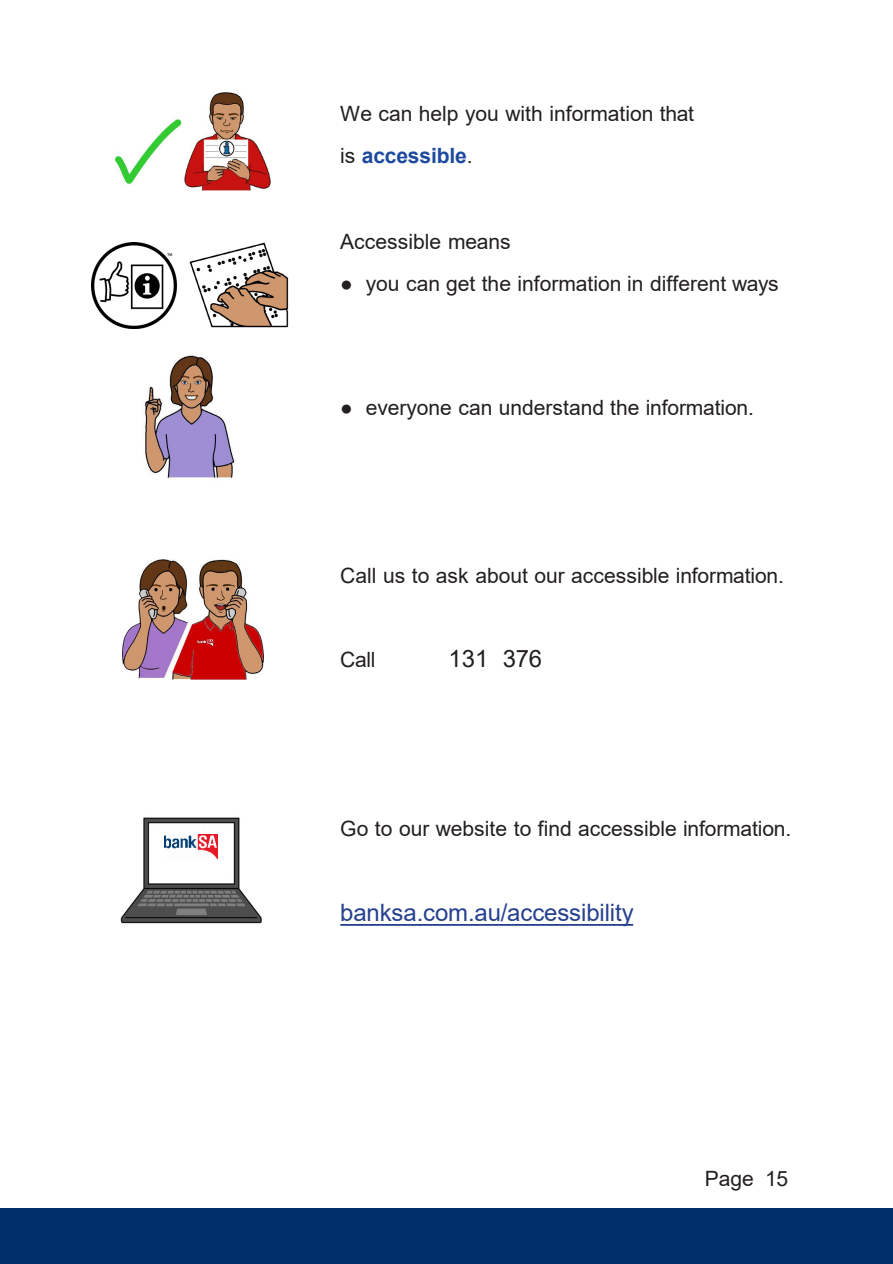
<style>
.page{position:relative;width:893px;height:1264px;background:#fff}
.page>*{position:absolute;margin:0;border:0;box-sizing:border-box;transform-origin:0 0}
.t1{font:24px "Arial";letter-spacing:-.005em;color:#25408f}
.t2{font:24px "Arial";letter-spacing:-.005em;color:#231f20}
.t3{font:21px/41.7px "Arial";color:#231f20}
.s1{font-weight:700;color:#1e4b9d}
</style>
<div class="page">
<div style="left:0;top:1208px;width:892px;height:55px;background:#002f6c"></div>
<svg style="left:340px;top:924px;width:293px;height:1px"></svg>
<img style="left:116px;top:92px;width:155px;height:98px">
<img style="left:91px;top:243px;width:85px;height:85px">
<img style="left:189px;top:243px;width:100px;height:85px">
<img style="left:144px;top:354px;width:91px;height:125px">
<img style="left:123px;top:559px;width:141px;height:120px">
<img style="left:120px;top:817px;width:142px;height:107px">
<img style="left:165px;top:834px;width:52px;height:24px">
<img style="left:194px;top:637px;width:22px;height:10px">
<p class="t3" style="left:340px;top:93px;width:355px">We can help you with information that is <span class="s1">accessible</span>.</p>
<p class="t3" style="left:340px;top:220px;width:172px">Accessible means</p>
<p class="t3" style="left:340px;top:262px;width:440px">● you can get the information in different ways</p>
<p class="t3" style="left:340px;top:387px;width:415px">● everyone can understand the information.</p>
<p class="t3" style="left:340px;top:555px;width:445px">Call us to ask about our accessible information.</p>
<p class="t3" style="left:340px;top:639px;width:37px">Call</p>
<p class="t2" style="left:448px;top:642px;width:95px">131 376</p>
<p class="t3" style="left:340px;top:807px;width:452px">Go to our website to find accessible information.</p>
<p class="t1" style="left:340px;top:896px;width:295px">banksa.com.au/accessibility</p>
<p class="t3" style="left:704px;top:1157px;width:85px">Page 15</p>
</div>
